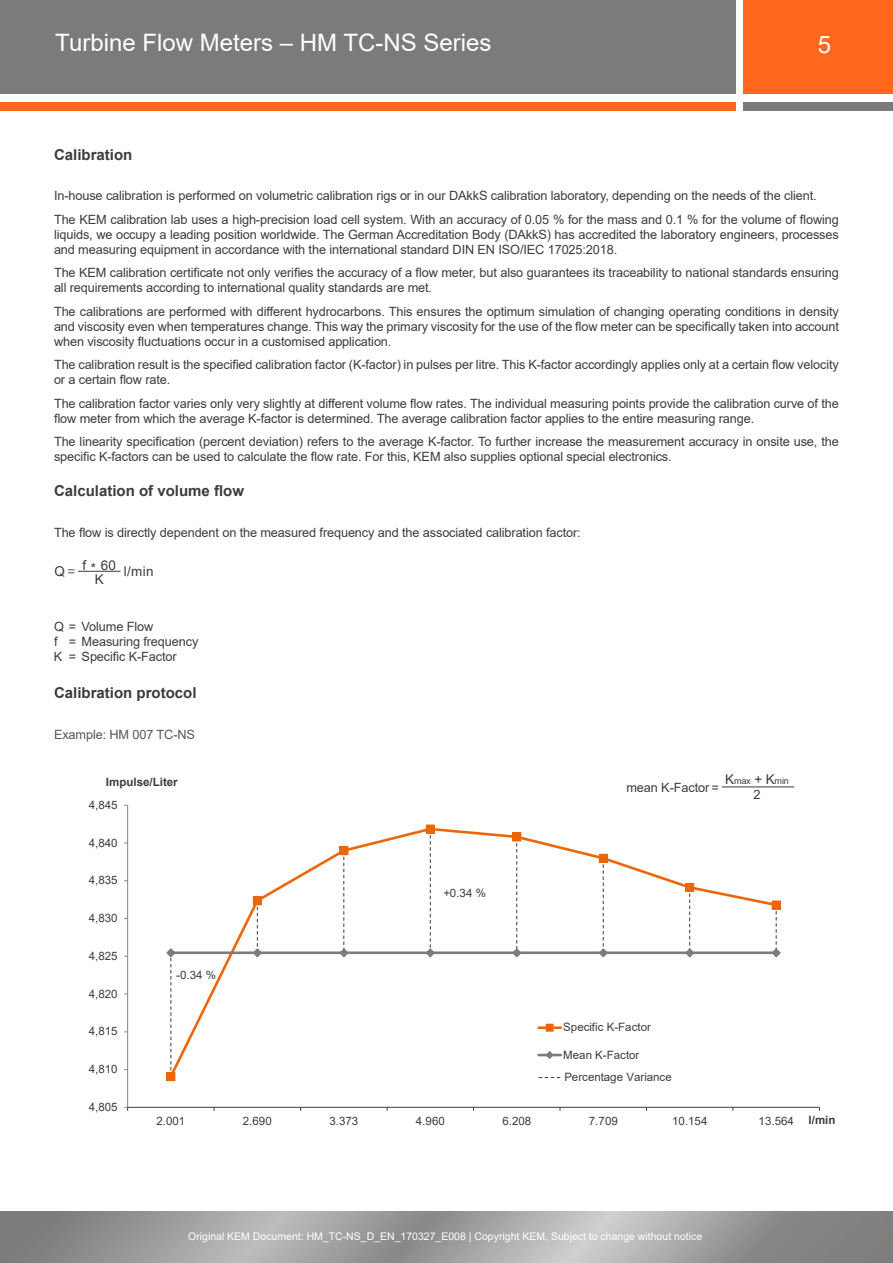
<style>
.page{position:relative;width:893px;height:1263px;background:#fff}
.page>*{position:absolute;margin:0;border:0;box-sizing:border-box;transform-origin:0 0}
.t1{font:24px "Arial";color:#fff}
.t2{font:700 15px "Arial";color:#3c3c3b}
.t3{font:13.5px/14.2px "Arial";color:#3c3c3b;text-align:center}
.t4{font:12.75px/15px "Arial";letter-spacing:-.01em;color:#3c3c3b}
.t5{font:12.75px "Arial";letter-spacing:-.01em;color:#575756}
.t6{font:11.55px "Arial";color:#3c3c3c}
.t7{font:700 11.55px "Arial";color:#3c3c3c}
.t8{font:10.5px "Arial";color:#fff}
.t9{font:9px "Arial";letter-spacing:-.01em;color:#3c3c3b}
.s1{color:#6b6b6a}
.s2{font-size:13.5px}
</style>
<div class="page">
<div style="left:743px;top:0;width:150px;height:94px;background:#ff671d"></div>
<div style="left:0;top:0;width:736px;height:94px;background:#7c7b7b"></div>
<div style="left:743px;top:102px;width:150px;height:9px;background:#7c7b7b"></div>
<div style="left:0;top:102px;width:736px;height:9px;background:#ff671d"></div>
<svg style="left:0;top:1212px;width:893px;height:51px;background:#9e9e9d"></svg>
<hr style="left:127px;top:805px;width:1px;height:302px;background:#868686">
<hr style="left:128px;top:1107px;width:691px;height:1px;background:#3c3c3c">
<svg style="left:175px;top:826px;width:597px;height:254px"></svg>
<div style="left:167px;top:1072px;width:8px;height:8px;background:#ec6608"></div>
<div style="left:166px;top:1072px;width:9px;height:9px;border:1px solid #ec6608"></div>
<div style="left:253px;top:897px;width:8px;height:8px;background:#ec6608"></div>
<div style="left:253px;top:896px;width:9px;height:9px;border:1px solid #ec6608"></div>
<div style="left:340px;top:847px;width:8px;height:8px;background:#ec6608"></div>
<div style="left:339px;top:846px;width:9px;height:9px;border:1px solid #ec6608"></div>
<div style="left:426px;top:825px;width:8px;height:8px;background:#ec6608"></div>
<div style="left:426px;top:825px;width:9px;height:8px;border:1px solid #ec6608"></div>
<div style="left:513px;top:833px;width:8px;height:8px;background:#ec6608"></div>
<div style="left:512px;top:832px;width:9px;height:9px;border:1px solid #ec6608"></div>
<div style="left:599px;top:854px;width:8px;height:8px;background:#ec6608"></div>
<div style="left:599px;top:854px;width:9px;height:9px;border:1px solid #ec6608"></div>
<div style="left:686px;top:883px;width:8px;height:8px;background:#ec6608"></div>
<div style="left:685px;top:883px;width:9px;height:9px;border:1px solid #ec6608"></div>
<div style="left:772px;top:901px;width:8px;height:8px;background:#ec6608"></div>
<div style="left:772px;top:900px;width:9px;height:9px;border:1px solid #ec6608"></div>
<hr style="left:171px;top:951px;width:605px;height:3px;background:#7c7c7c">
<svg style="left:166px;top:948px;width:10px;height:128px"></svg>
<svg style="left:252px;top:901px;width:11px;height:57px"></svg>
<svg style="left:339px;top:850px;width:10px;height:108px"></svg>
<svg style="left:425px;top:829px;width:10px;height:129px"></svg>
<svg style="left:512px;top:837px;width:10px;height:121px"></svg>
<svg style="left:598px;top:858px;width:10px;height:100px"></svg>
<svg style="left:684px;top:887px;width:11px;height:71px"></svg>
<svg style="left:771px;top:905px;width:10px;height:53px"></svg>
<hr style="left:539px;top:1026px;width:22px;height:3px;background:#ec6608">
<div style="left:546px;top:1024px;width:7px;height:7px;border:1px solid #ec6608"></div>
<hr style="left:539px;top:1054px;width:22px;height:2px;background:#7c7c7c">
<svg style="left:545px;top:1050px;width:9px;height:10px"></svg>
<svg style="left:539px;top:1077px;width:22px;height:1px"></svg>
<hr style="left:722px;top:786px;width:72px;height:1px;background:#3c3c3b">
<hr style="left:78px;top:571px;width:43px;height:1px;background:#3c3c3b">
<h1 class="t1" style="left:55px;top:27px;width:438px">Turbine Flow Meters – HM TC-NS Series</h1>
<h1 class="t1" style="left:818px;top:28px;width:15px">5</h1>
<p class="t2" style="left:54px;top:144px;width:80px">Calibration</p>
<p class="t4" style="left:54px;top:184px;width:786px;line-height:23.5px">In-house calibration is performed on volumetric calibration rigs or in our DAkkS calibration laboratory, depending on the needs of the client.<br>The KEM calibration lab uses a high-precision load cell system. With an accuracy of 0.05 % for the mass and 0.1 % for the volume of flowing</p>
<p class="t4" style="left:54px;top:227px;width:786px">liquids, we occupy a leading position worldwide. The German Accreditation Body (DAkkS) has accredited the laboratory engineers, processes and measuring equipment in accordance with the international standard DIN EN ISO/IEC 17025:2018.</p>
<p class="t4" style="left:54px;top:265px;width:786px">The KEM calibration certificate not only verifies the accuracy of a flow meter, but also guarantees its traceability to national standards ensuring all requirements according to international quality standards are met.</p>
<p class="t4" style="left:54px;top:304px;width:786px;text-align:justify">The calibrations are performed with different hydrocarbons. This ensures the optimum simulation of changing operating conditions in density and viscosity even when temperatures change. This way the primary viscosity for the use of the flow meter can be specifically taken into account when viscosity fluctuations occur in a customised application.</p>
<p class="t4" style="left:54px;top:357px;width:786px">The calibration result is the specified calibration factor (K-factor) in pulses per litre. This K-factor accordingly applies only at a certain flow velocity or a certain flow rate.</p>
<p class="t4" style="left:54px;top:396px;width:786px">The calibration factor varies only very slightly at different volume flow rates. The individual measuring points provide the calibration curve of the flow meter from which the average K-factor is determined. The average calibration factor applies to the entire measuring range.</p>
<p class="t4" style="left:54px;top:434px;width:786px">The linearity specification (percent deviation) refers to the average K-factor. To further increase the measurement accuracy in onsite use, the specific K-factors can be used to calculate the flow rate. For this, KEM also supplies optional special electronics.</p>
<p class="t2" style="left:54px;top:481px;width:192px">Calculation of volume flow</p>
<p class="t4" style="left:54px;top:525px;width:528px">The flow is directly dependent on the measured frequency and the associated calibration factor:</p>
<p class="t3" style="left:55px;top:564px;width:22px">Q<span class="s1">=</span></p>
<p class="t3" style="left:83px;top:557px;width:35px">f * 60<br>K</p>
<p class="t3" style="left:124px;top:564px;width:32px">l/min</p>
<p class="t4" style="left:54px;top:619px;width:146px">Q = Volume Flow<br>f = Measuring frequency<br>K = Specific K-Factor</p>
<p class="t2" style="left:54px;top:682px;width:144px">Calibration protocol</p>
<p class="t5" style="left:54px;top:726px;width:143px">Example: HM 007 TC-NS</p>
<p class="t7" style="left:106px;top:774px;width:73px">Impulse/Liter</p>
<p class="t6" style="left:89px;top:797px;width:30px">4,845</p>
<p class="t6" style="left:89px;top:835px;width:30px">4,840</p>
<p class="t6" style="left:89px;top:872px;width:30px">4,835</p>
<p class="t6" style="left:89px;top:910px;width:30px">4,830</p>
<p class="t6" style="left:89px;top:948px;width:30px">4,825</p>
<p class="t6" style="left:89px;top:986px;width:30px">4,820</p>
<p class="t6" style="left:89px;top:1023px;width:30px">4,815</p>
<p class="t6" style="left:89px;top:1061px;width:30px">4,810</p>
<p class="t6" style="left:89px;top:1099px;width:30px">4,805</p>
<p class="t6" style="left:176px;top:967px;width:41px">-0.34 %</p>
<p class="t6" style="left:443px;top:884px;width:44px">+0.34 %</p>
<p class="t9" style="left:725px;top:774px;width:65px"><span class="s2">K</span>max <span class="s2">+ K</span>min</p>
<p class="t4" style="left:753px;top:787px;width:9px">2</p>
<p class="t4" style="left:626px;top:779px;width:94px">mean K-Factor =</p>
<p class="t6" style="left:563px;top:1019px;width:89px">Specific K-Factor</p>
<p class="t6" style="left:563px;top:1047px;width:78px">Mean K-Factor</p>
<p class="t6" style="left:564px;top:1069px;width:109px">Percentage Variance</p>
<p class="t6" style="left:156px;top:1113px;width:30px">2.001</p>
<p class="t6" style="left:243px;top:1113px;width:30px">2.690</p>
<p class="t6" style="left:329px;top:1113px;width:30px">3.373</p>
<p class="t6" style="left:416px;top:1113px;width:30px">4.960</p>
<p class="t6" style="left:502px;top:1113px;width:30px">6.208</p>
<p class="t6" style="left:589px;top:1113px;width:30px">7.709</p>
<p class="t6" style="left:672px;top:1113px;width:37px">10.154</p>
<p class="t6" style="left:759px;top:1113px;width:37px">13.564</p>
<p class="t7" style="left:809px;top:1112px;width:28px">l/min</p>
<p class="t8" style="left:188px;top:1229px;width:515px">Original KEM Document: HM_TC-NS_D_EN_170327_E008 | Copyright KEM, Subject to change without notice</p>
</div>
